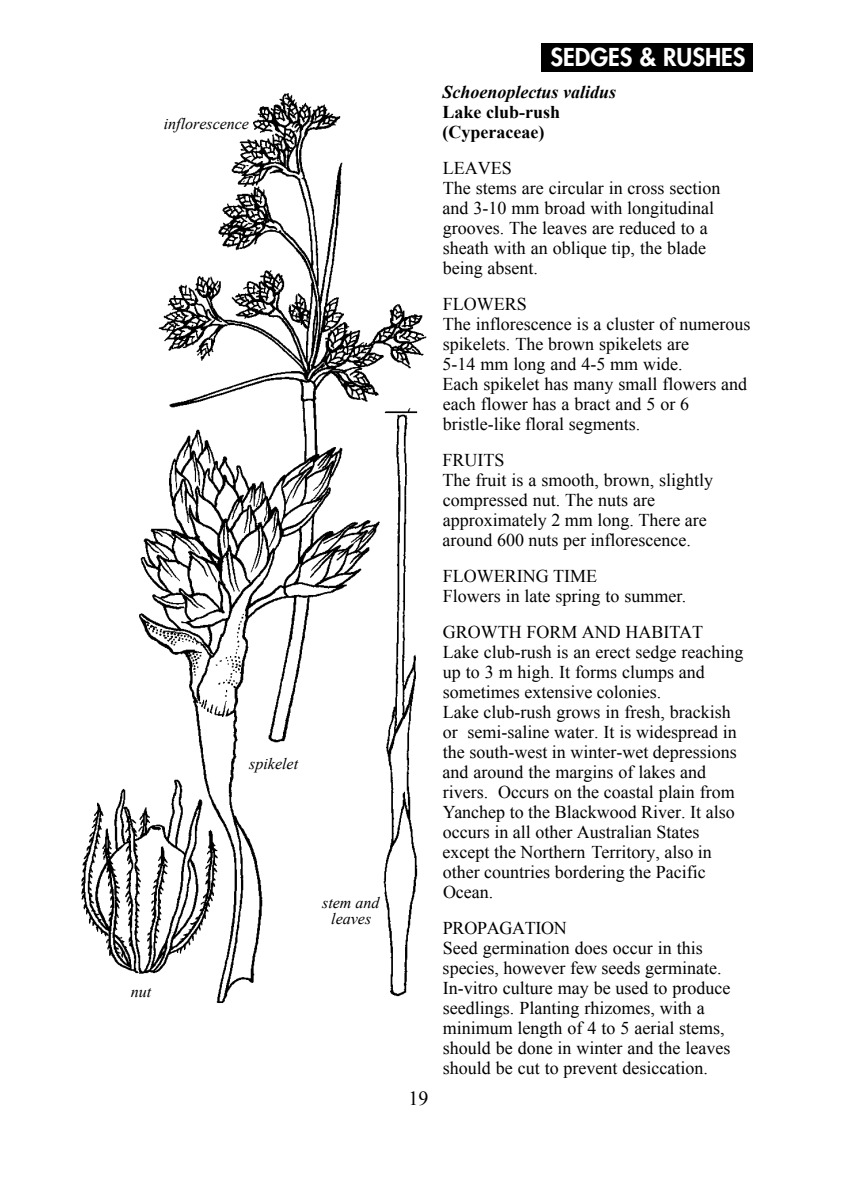
<style>
.page{position:relative;width:842px;height:1190px;background:#fff}
.page>*{position:absolute;margin:0;border:0;box-sizing:border-box;transform-origin:0 0}
.t1{font:800 24px "Futura";color:#fff}
.t2{font:20px "Times New Roman";color:#000}
.t3{font:18px/20px "Times New Roman";color:#000}
.t4{font:700 18px/20px "Times New Roman";color:#000}
.t5{font:italic 700 18px "Times New Roman";color:#000}
.t6{font:italic 16px/16px "Times New Roman";color:#000;text-align:center}
</style>
<div class="page">
<img style="left:81px;top:93px;width:346px;height:910px">
<div style="left:541px;top:44px;width:211px;height:28px;background:#000"></div>
<p class="t6" style="left:164px;top:115px;width:87px">inflorescence</p>
<p class="t6" style="left:131px;top:984px;width:22px">nut</p>
<p class="t6" style="left:249px;top:755px;width:50px">spikelet</p>
<p class="t6" style="left:322px;top:894px;width:59px">stem and leaves</p>
<p class="t2" style="left:408px;top:1087px;width:21px">19</p>
<h1 class="t1" style="left:551px;top:46px;width:196px">SEDGES &amp; RUSHES</h1>
<p class="t5" style="left:443px;top:82px;width:175px">Schoenoplectus validus</p>
<p class="t4" style="left:443px;top:102px;width:119px">Lake club-rush (Cyperaceae)</p>
<p class="t3" style="left:443px;top:158px;width:280px">LEAVES<br>The stems are circular in cross section and 3-10 mm broad with longitudinal grooves. The leaves are reduced to a sheath with an oblique tip, the blade being absent.</p>
<p class="t3" style="left:443px;top:294px;width:309px">FLOWERS<br>The inflorescence is a cluster of numerous spikelets. The brown spikelets are<br>5-14 mm long and 4-5 mm wide.<br>Each spikelet has many small flowers and each flower has a bract and 5 or 6 bristle-like floral segments.</p>
<p class="t3" style="left:443px;top:450px;width:272px">FRUITS<br>The fruit is a smooth, brown, slightly compressed nut. The nuts are approximately 2 mm long. There are around 600 nuts per inflorescence.</p>
<p class="t3" style="left:443px;top:566px;width:245px">FLOWERING TIME<br>Flowers in late spring to summer.</p>
<p class="t3" style="left:443px;top:622px;width:302px">GROWTH FORM AND HABITAT Lake club-rush is an erect sedge reaching up to 3 m high. It forms clumps and sometimes extensive colonies.<br>Lake club-rush grows in fresh, brackish or semi-saline water. It is widespread in the south-west in winter-wet depressions and around the margins of lakes and rivers. Occurs on the coastal plain from Yanchep to the Blackwood River. It also occurs in all other Australian States except the Northern Territory, also in other countries bordering the Pacific Ocean.</p>
<p class="t3" style="left:443px;top:918px;width:289px">PROPAGATION<br>Seed germination does occur in this species, however few seeds germinate.<br>In-vitro culture may be used to produce seedlings. Planting rhizomes, with a minimum length of 4 to 5 aerial stems, should be done in winter and the leaves should be cut to prevent desiccation.</p>
</div>
